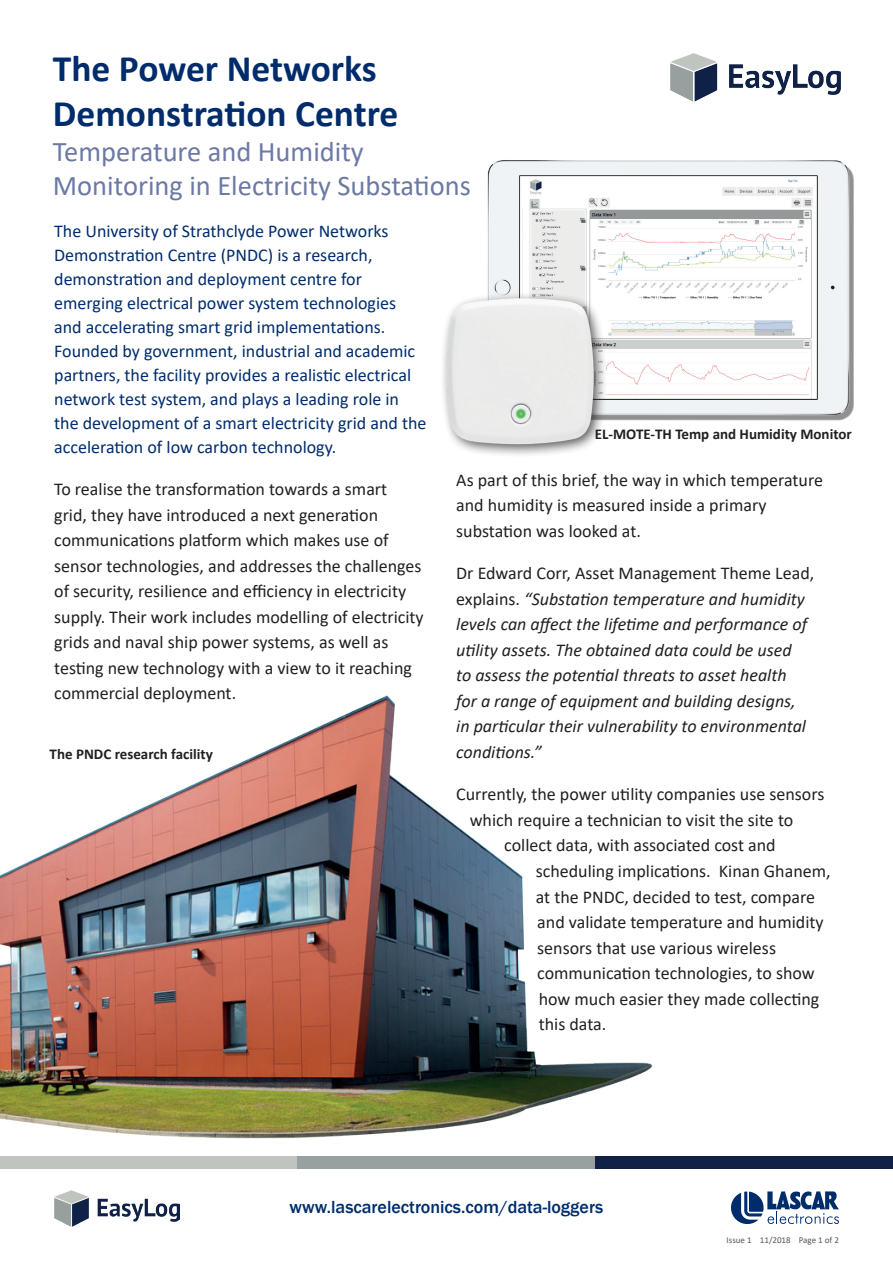
<style>
.page{position:relative;width:893px;height:1263px;background:#fff}
.page>*{position:absolute;margin:0;border:0;box-sizing:border-box;transform-origin:0 0}
.t1{font:700 37.5px/45px "Calibri";color:#002c6b}
.t2{font:28.5px/34.2px "Calibri";color:#6c79a5}
.t3{font:18px/25.5px "Calibri";color:#231f20}
.t4{font:18px/24px "Calibri";color:#002c6b}
.t5{font:italic 18px/25.5px "Calibri";color:#231f20}
.t6{font:500 18px "Franklin Gothic";color:#002c6b}
.t7{font:700 15px "Calibri";color:#231f20}
.t8{font:9px "Calibri";color:#57585a}
.s1{font-style:normal}
</style>
<div class="page">
<div style="left:595px;top:1156px;width:298px;height:13px;background:#112146"></div>
<svg style="left:731px;top:1202px;width:108px;height:22px"></svg>
<img style="left:54px;top:1202px;width:125px;height:24px">
<img style="left:0;top:695px;width:837px;height:507px">
<img style="left:487px;top:160px;width:367px;height:261px">
<div style="left:440px;top:291px;width:167px;height:167px;background:#231f20;opacity:.75"></div>
<img style="left:441px;top:293px;width:159px;height:156px">
<img style="left:671px;top:53px;width:169px;height:48px">
<h1 class="t1" style="left:53px;top:46px;width:347px">The Power Networks<br>Demonstration Centre</h1>
<h2 class="t2" style="left:53px;top:133px;width:419px">Temperature and Humidity<br>Monitoring in Electricity Substations</h2>
<p class="t4" style="left:54px;top:218px;width:374px">The University of Strathclyde Power Networks Demonstration Centre (PNDC) is a research, demonstration and deployment centre for emerging electrical power system technologies and accelerating smart grid implementations.<br>Founded by government, industrial and academic partners, the facility provides a realistic electrical network test system, and plays a leading role in the development of a smart electricity grid and the acceleration of low carbon technology.</p>
<p class="t3" style="left:54px;top:476px;width:371px">To realise the transformation towards a smart grid, they have introduced a next generation communications platform which makes use of sensor technologies, and addresses the challenges of security, resilience and efficiency in electricity supply. Their work includes modelling of electricity grids and naval ship power systems, as well as testing new technology with a view to it reaching commercial deployment.</p>
<p class="t3" style="left:456px;top:467px;width:368px">As part of this brief, the way in which temperature and humidity is measured inside a primary substation was looked at.</p>
<p class="t7" style="left:595px;top:423px;width:258px">EL-MOTE-TH Temp and Humidity Monitor</p>
<p class="t5" style="left:456px;top:560px;width:360px"><span class="s1">Dr Edward Corr, Asset Management Theme Lead, explains.</span> “Substation temperature and humidity levels can affect the lifetime and performance of utility assets. The obtained data could be used<br>to assess the potential threats to asset health<br>for a range of equipment and building designs,<br>in particular their vulnerability to environmental conditions.”</p>
<p class="t3" style="left:456px;top:781px;width:370px">Currently, the power utility companies use sensors</p>
<p class="t3" style="left:470px;top:807px;width:325px">which require a technician to visit the site to</p>
<p class="t3" style="left:504px;top:832px;width:273px">collect data, with associated cost and</p>
<p class="t3" style="left:536px;top:858px;width:296px">scheduling implications. Kinan Ghanem,</p>
<p class="t3" style="left:536px;top:883px;width:281px">at the PNDC, decided to test, compare</p>
<p class="t3" style="left:537px;top:909px;width:288px">and validate temperature and humidity</p>
<p class="t3" style="left:537px;top:934px;width:240px">sensors that use various wireless</p>
<p class="t3" style="left:537px;top:960px;width:279px">communication technologies, to show</p>
<p class="t3" style="left:539px;top:985px;width:282px">how much easier they made collecting</p>
<p class="t3" style="left:539px;top:1011px;width:69px">this data.</p>
<p class="t7" style="left:50px;top:743px;width:165px">The PNDC research facility</p>
<p class="t6" style="left:290px;top:1196px;width:315px">www.lascarelectronics.com/data-loggers</p>
<p class="t8" style="left:727px;top:1234px;width:114px">Issue 1 11/2018 Page 1 of 2</p>
</div>
